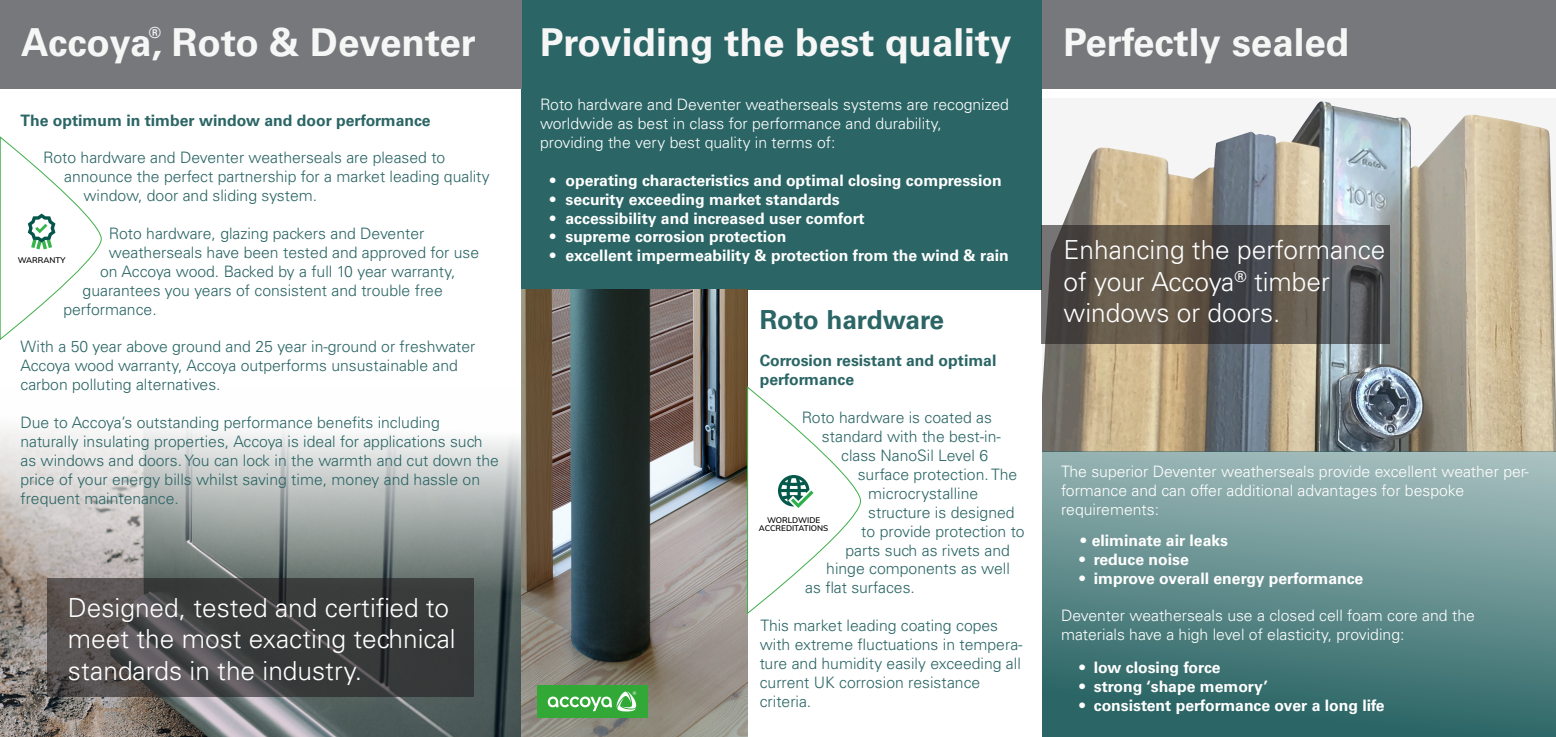
<style>
.page{position:relative;width:1556px;height:737px;background:#fff}
.page>*{position:absolute;margin:0;border:0;box-sizing:border-box;transform-origin:0 0}
.t1{font:700 38.5px "Univers LT Std";color:#f6f6f6}
.t2{font:300 26.25px/31.5px "Univers LT Std";color:#fff}
.t3{font:700 26.25px "Univers LT Std";color:#2b6565}
.t4{font:300 15.75px/18.9px "Univers LT Std";color:#2b6565}
.t5{font:300 15.75px/18.9px "Univers LT Std";color:#fff}
.t6{font:700 15.75px "Univers LT Std";color:#fff}
.t7{font:700 15.75px/18.9px "Univers LT Std";color:#2b6565}
.t8{font:700 15.31px "Univers LT Std";color:#f5f5f5}
.t9{font:600 8.05px/7.9px "Muli";color:#000001;text-align:center}
.s1{font-weight:300}
</style>
<div class="page">
<div style="left:521px;top:0;width:521px;height:289px;background:#2b6565"></div>
<img style="left:1042px;top:99px;width:513px;height:352px">
<div style="left:0;top:0;width:521px;height:89px;background:#76787b"></div>
<img style="left:0;top:427px;width:521px;height:310px">
<svg style="left:47px;top:578px;width:426px;height:118px;fill:#393c3b"></svg>
<img style="left:521px;top:289px;width:226px;height:448px">
<div style="left:537px;top:685px;width:110px;height:33px;background:#32a937"></div>
<svg style="left:547px;top:691px;width:90px;height:20px"></svg>
<div style="left:1042px;top:451px;width:513px;height:286px;background:linear-gradient(to bottom,#a0baba,#256161)"></div>
<svg style="left:0;top:137px;width:102px;height:203px"></svg>
<svg style="left:746px;top:387px;width:115px;height:227px"></svg>
<svg style="left:1041px;top:226px;width:348px;height:118px"></svg>
<div style="left:1042px;top:0;width:513px;height:89px;background:#76787b"></div>
<p class="t8" style="left:149px;top:24px;width:14px">®</p>
<p class="t1" style="left:21px;top:20px;width:456px">Accoya, Roto &amp; Deventer</p>
<p class="t1" style="left:540px;top:19px;width:473px">Providing the best quality</p>
<p class="t1" style="left:1063px;top:19px;width:287px">Perfectly sealed</p>
<p class="t7" style="left:20px;top:111px;width:412px">The optimum in timber window and door performance</p>
<p class="t4" style="left:43px;top:148px;width:403px">Roto hardware and Deventer weatherseals are pleased to</p>
<p class="t4" style="left:64px;top:167px;width:427px">announce the perfect partnership for a market leading quality</p>
<p class="t4" style="left:83px;top:186px;width:235px">window, door and sliding system.</p>
<p class="t4" style="left:109px;top:224px;width:317px">Roto hardware, glazing packers and Deventer</p>
<p class="t4" style="left:100px;top:243px;width:380px;text-indent:9px">weatherseals have been tested and approved for use on Accoya wood. Backed by a full 10 year warranty,</p>
<p class="t4" style="left:83px;top:281px;width:361px">guarantees you years of consistent and trouble free</p>
<p class="t4" style="left:63px;top:299px;width:95px">performance.</p>
<p class="t4" style="left:20px;top:337px;width:456px">With a 50 year above ground and 25 year in-ground or freshwater<br>Accoya wood warranty, Accoya outperforms unsustainable and carbon polluting alternatives.</p>
<p class="t4" style="left:20px;top:413px;width:421px">Due to Accoya’s outstanding performance benefits including</p>
<p class="t4" style="left:20px;top:432px;width:480px">naturally insulating properties, Accoya is ideal for applications such as windows and doors. You can lock in the warmth and cut down the price of your energy bills whilst saving time, money and hassle on frequent maintenance.</p>
<p class="t9" style="left:18px;top:256px;width:49px">WARRANTY</p>
<p class="t2" style="left:68px;top:591px;width:389px">Designed, tested and certified to meet the most exacting technical standards in the industry.</p>
<p class="t5" style="left:540px;top:95px;width:470px">Roto hardware and Deventer weatherseals systems are recognized worldwide as best in class for performance and durability,</p>
<p class="t5" style="left:540px;top:133px;width:297px">providing the very best quality in terms of:</p>
<p class="t6" style="left:549px;top:171px;width:454px"><span class="s1">•</span> operating characteristics and optimal closing compression</p>
<p class="t6" style="left:549px;top:190px;width:292px"><span class="s1">•</span> security exceeding market standards</p>
<p class="t6" style="left:549px;top:209px;width:317px"><span class="s1">•</span> accessibility and increased user comfort</p>
<p class="t6" style="left:549px;top:228px;width:239px"><span class="s1">•</span> supreme corrosion protection</p>
<p class="t6" style="left:549px;top:246px;width:461px"><span class="s1">•</span> excellent impermeability &amp; protection from the wind &amp; rain</p>
<p class="t2" style="left:1063px;top:234px;width:323px">Enhancing the performance</p>
<p class="t2" style="left:1063px;top:265px;width:268px">of your Accoya<sup>®</sup> timber</p>
<p class="t2" style="left:1063px;top:297px;width:218px">windows or doors.</p>
<p class="t3" style="left:759px;top:304px;width:186px">Roto hardware</p>
<p class="t7" style="left:759px;top:351px;width:238px">Corrosion resistant and optimal performance</p>
<p class="t4" style="left:801px;top:408px;width:192px">Roto hardware is coated as</p>
<p class="t4" style="left:821px;top:427px;width:180px;text-align:center">standard with the best-in&shy;class NanoSil Level 6</p>
<p class="t4" style="left:868px;top:465px;width:150px;text-indent:-10px">surface protection. The microcrystalline</p>
<p class="t4" style="left:868px;top:502px;width:148px">structure is designed</p>
<p class="t4" style="left:861px;top:521px;width:165px">to provide protection to</p>
<p class="t4" style="left:845px;top:540px;width:166px">parts such as rivets and</p>
<p class="t4" style="left:826px;top:559px;width:185px">hinge components as well</p>
<p class="t4" style="left:805px;top:578px;width:111px">as flat surfaces.</p>
<p class="t4" style="left:759px;top:616px;width:264px">This market leading coating copes with extreme fluctuations in tempera&shy;ture and humidity easily exceeding all current UK corrosion resistance</p>
<p class="t4" style="left:759px;top:691px;width:53px">criteria.</p>
<p class="t5" style="left:1060px;top:462px;width:469px">The superior Deventer weatherseals provide excellent weather per&shy;formance and can offer additional advantages for bespoke</p>
<p class="t5" style="left:1060px;top:500px;width:100px">requirements:</p>
<p class="t9" style="left:758px;top:515px;width:71px">WORLDWIDE<br>ACCREDITATIONS</p>
<p class="t6" style="left:1079px;top:531px;width:150px"><span class="s1">•</span> eliminate air leaks</p>
<p class="t6" style="left:1079px;top:550px;width:111px">• reduce noise</p>
<p class="t6" style="left:1079px;top:569px;width:285px">• improve overall energy performance</p>
<p class="t5" style="left:1060px;top:606px;width:415px">Deventer weatherseals use a closed cell foam core and the</p>
<p class="t5" style="left:1060px;top:625px;width:345px">materials have a high level of elasticity, providing:</p>
<p class="t6" style="left:1079px;top:658px;width:143px">• low closing force</p>
<p class="t6" style="left:1079px;top:677px;width:190px">• strong ‘shape memory’</p>
<p class="t6" style="left:1079px;top:696px;width:306px">• consistent performance over a long life</p>
</div>
